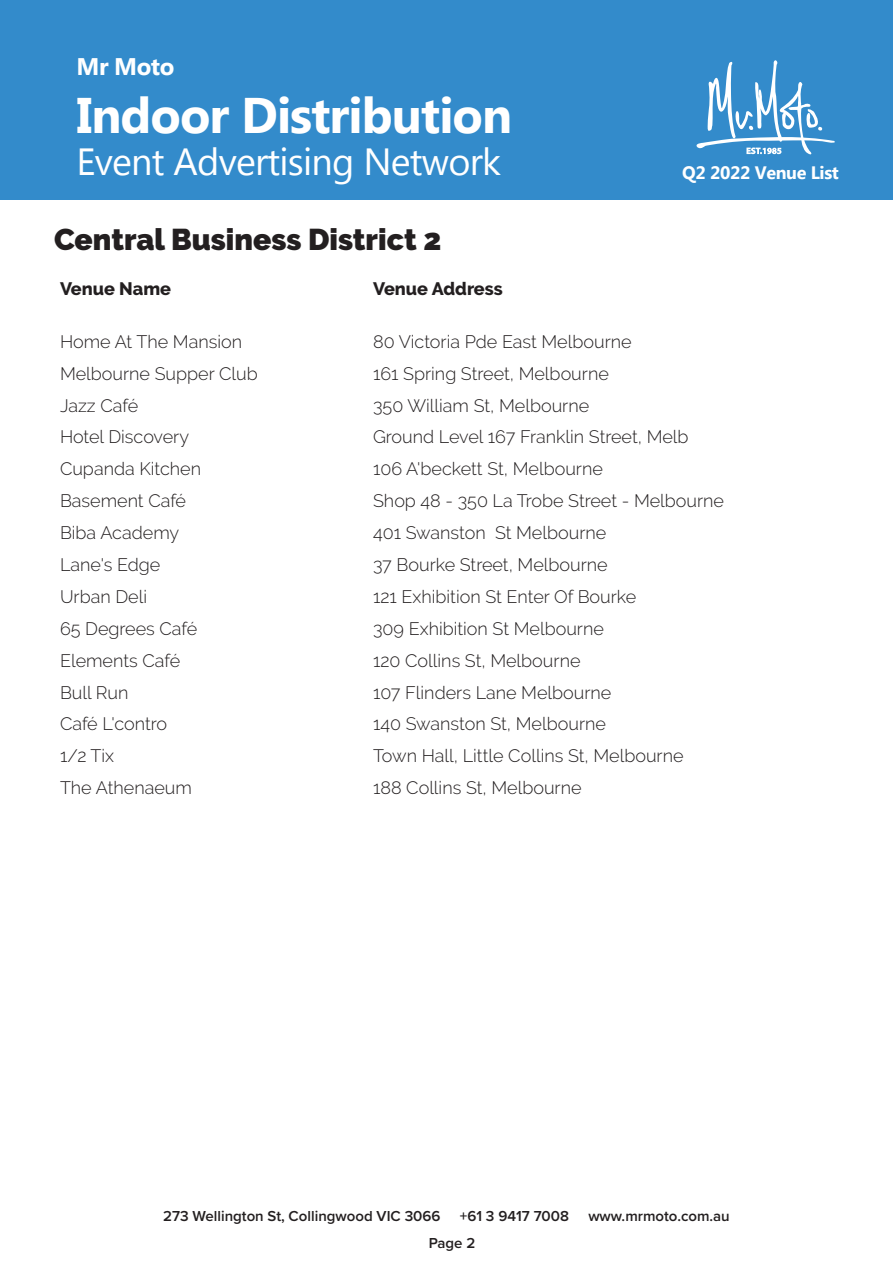
<style>
.page{position:relative;width:893px;height:1263px;background:#fff}
.page>*{position:absolute;margin:0;border:0;box-sizing:border-box;transform-origin:0 0}
.t1{font:700 49.95px "Myanmar Text";letter-spacing:-.02em;color:#fff}
.t2{font:37.8px "Myanmar Text";letter-spacing:-.02em;color:#fff}
.t3{font:900 30px "Raleway";color:#231f20}
.t4{font:700 24px "Myanmar Text";letter-spacing:-.02em;color:#fff}
.t5{font:300 18px "Raleway";color:#231f20}
.t6{font:800 18px "Raleway";color:#231f20}
.t7{font:700 18px "Myanmar Text";letter-spacing:-.02em;color:#fff}
.t8{font:600 15px "Proxima Nova";color:#231f20}
</style>
<div class="page">
<div style="left:0;top:0;width:893px;height:200px;background:#338bcb"></div>
<svg style="left:696px;top:60px;width:139px;height:94px"></svg>
<h3 class="t4" style="left:77px;top:53px;width:99px">Mr Moto</h3>
<h1 class="t1" style="left:77px;top:86px;width:437px">Indoor Distribution</h1>
<h2 class="t2" style="left:77px;top:140px;width:426px">Event Advertising Network</h2>
<p class="t7" style="left:682px;top:163px;width:158px">Q2 2022 Venue List</p>
<p class="t3" style="left:54px;top:222px;width:389px">Central Business District 2</p>
<p class="t6" style="left:60px;top:279px;width:113px">Venue Name</p>
<p class="t6" style="left:373px;top:279px;width:131px">Venue Address</p>
<p class="t5" style="left:60px;top:331px;width:184px">Home At The Mansion</p>
<p class="t5" style="left:373px;top:331px;width:260px">80 Victoria Pde East Melbourne</p>
<p class="t5" style="left:60px;top:363px;width:199px">Melbourne Supper Club</p>
<p class="t5" style="left:373px;top:363px;width:237px">161 Spring Street, Melbourne</p>
<p class="t5" style="left:60px;top:395px;width:80px">Jazz Café</p>
<p class="t5" style="left:373px;top:395px;width:218px">350 William St, Melbourne</p>
<p class="t5" style="left:60px;top:427px;width:131px">Hotel Discovery</p>
<p class="t5" style="left:373px;top:427px;width:317px">Ground Level 167 Franklin Street, Melb</p>
<p class="t5" style="left:60px;top:458px;width:143px">Cupanda Kitchen</p>
<p class="t5" style="left:373px;top:458px;width:231px">106 A'beckett St, Melbourne</p>
<p class="t5" style="left:60px;top:490px;width:128px">Basement Café</p>
<p class="t5" style="left:373px;top:490px;width:353px">Shop 48 - 350 La Trobe Street - Melbourne</p>
<p class="t5" style="left:60px;top:522px;width:121px">Biba Academy</p>
<p class="t5" style="left:373px;top:522px;width:235px">401 Swanston St Melbourne</p>
<p class="t5" style="left:60px;top:554px;width:102px">Lane's Edge</p>
<p class="t5" style="left:373px;top:554px;width:236px">37 Bourke Street, Melbourne</p>
<p class="t5" style="left:60px;top:586px;width:89px">Urban Deli</p>
<p class="t5" style="left:373px;top:586px;width:265px">121 Exhibition St Enter Of Bourke</p>
<p class="t5" style="left:60px;top:618px;width:139px">65 Degrees Café</p>
<p class="t5" style="left:373px;top:618px;width:232px">309 Exhibition St Melbourne</p>
<p class="t5" style="left:60px;top:650px;width:122px">Elements Café</p>
<p class="t5" style="left:373px;top:650px;width:209px">120 Collins St, Melbourne</p>
<p class="t5" style="left:60px;top:682px;width:70px">Bull Run</p>
<p class="t5" style="left:373px;top:682px;width:240px">107 Flinders Lane Melbourne</p>
<p class="t5" style="left:60px;top:714px;width:109px">Café L'contro</p>
<p class="t5" style="left:373px;top:714px;width:234px">140 Swanston St, Melbourne</p>
<p class="t5" style="left:60px;top:745px;width:56px">1/2 Tix</p>
<p class="t5" style="left:373px;top:745px;width:312px">Town Hall, Little Collins St, Melbourne</p>
<p class="t5" style="left:60px;top:777px;width:133px">The Athenaeum</p>
<p class="t5" style="left:373px;top:777px;width:210px">188 Collins St, Melbourne</p>
<p class="t8" style="left:163px;top:1205px;width:279px">273 Wellington St, Collingwood VIC 3066</p>
<p class="t8" style="left:460px;top:1205px;width:111px">+61 3 9417 7008</p>
<p class="t8" style="left:588px;top:1205px;width:143px">www.mrmoto.com.au</p>
<p class="t8" style="left:429px;top:1231px;width:48px">Page 2</p>
</div>
